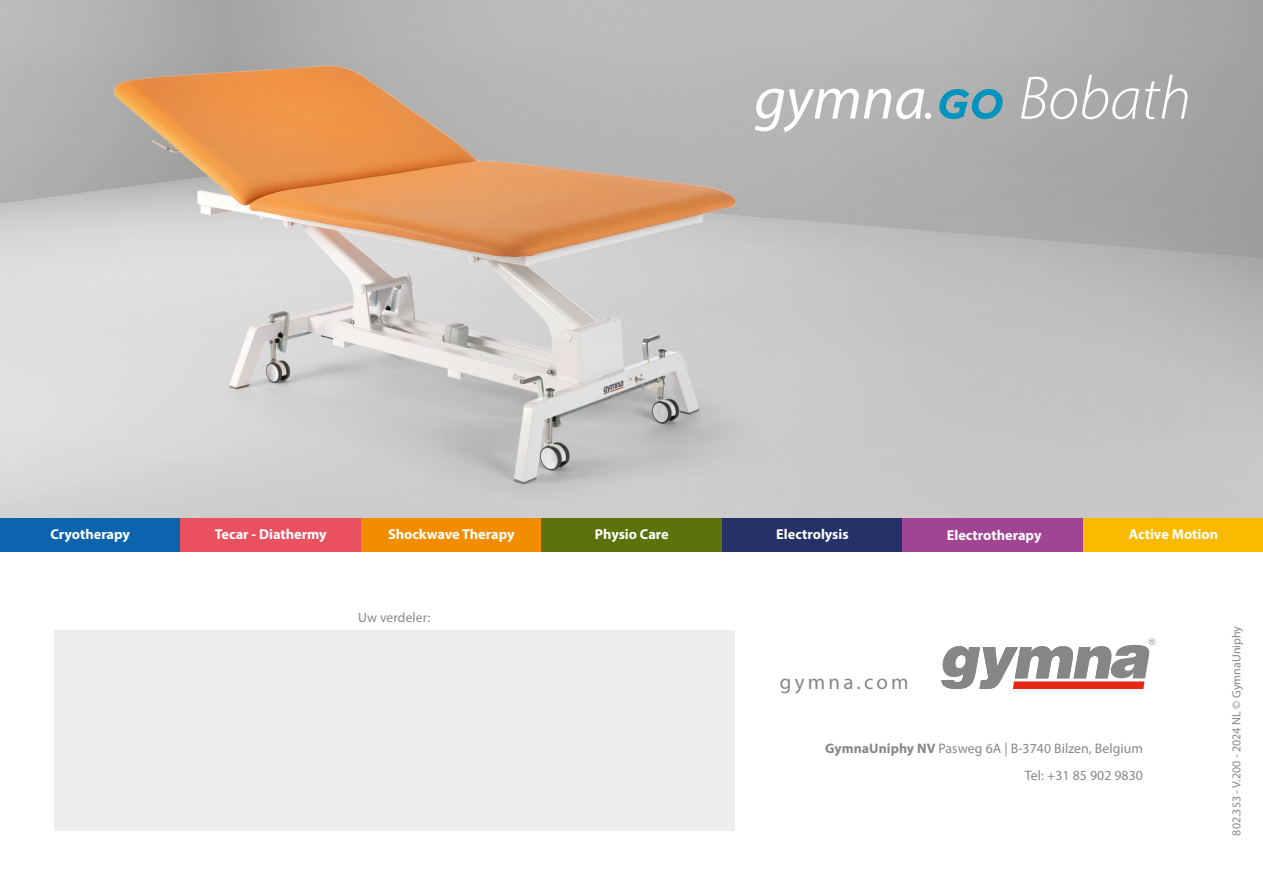
<style>
.page{position:relative;width:1263px;height:893px;background:#fff}
.page>*{position:absolute;margin:0;border:0;box-sizing:border-box;transform-origin:0 0}
.t1{font:italic 300 61.8px "Myriad Pro";color:#fff}
.t2{font:21px "Myriad Pro";letter-spacing:.15em;color:#878787}
.t3{font:700 14.4px "Myriad Pro";color:#fff}
.t4{font:13.8px/27px "Myriad Pro";letter-spacing:.005em;color:#878787;text-align:right}
.t5{font:13.5px "Myriad Pro";letter-spacing:.01em;color:#878787}
.t6{font:12px "Myriad Pro";color:#878787}
.s1{font-weight:700}
</style>
<div class="page">
<img style="left:0;top:0;width:1263px;height:518px">
<svg style="left:941px;top:638px;width:214px;height:51px"></svg>
<div style="left:54px;top:631px;width:680px;height:200px;background:#eee"></div>
<svg style="left:755px;top:89px;width:176px;height:43px"></svg>
<svg style="left:939px;top:89px;width:64px;height:30px;background:#58a1b6"></svg>
<div style="left:1083px;top:518px;width:180px;height:34px;background:#fbba00"></div>
<div style="left:0;top:518px;width:181px;height:34px;background:#0c64af"></div>
<div style="left:181px;top:518px;width:180px;height:34px;background:#ea5160"></div>
<div style="left:361px;top:518px;width:181px;height:34px;background:#f28c00"></div>
<div style="left:542px;top:518px;width:180px;height:34px;background:#5d720b"></div>
<div style="left:722px;top:518px;width:181px;height:34px;background:#253167"></div>
<div style="left:903px;top:518px;width:180px;height:34px;background:#a14593"></div>
<h1 class="t1" style="left:1018px;top:61px;width:174px">Bobath</h1>
<p class="t3" style="left:50px;top:525px;width:81px">Cryotherapy</p>
<p class="t3" style="left:215px;top:525px;width:113px">Tecar - Diathermy</p>
<p class="t3" style="left:388px;top:525px;width:128px">Shockwave Therapy</p>
<p class="t3" style="left:595px;top:525px;width:75px">Physio Care</p>
<p class="t3" style="left:776px;top:525px;width:74px">Electrolysis</p>
<p class="t3" style="left:947px;top:525px;width:96px">Electrotherapy</p>
<p class="t3" style="left:1129px;top:525px;width:91px">Active Motion</p>
<p class="t5" style="left:358px;top:609px;width:74px">Uw verdeler:</p>
<h2 class="t2" style="left:780px;top:669px;width:130px">gymna.com</h2>
<p class="t4" style="left:825px;top:735px;width:319px"><span class="s1">GymnaUniphy NV</span> Pasweg 6A | B-3740 Bilzen, Belgium<br>Tel: +31 85 902 9830</p>
<p class="t6" style="left:1229px;top:835px;width:211px;rotate:-90deg">802.353 - V.200 - 2024 NL © GymnaUniphy</p>
</div>
